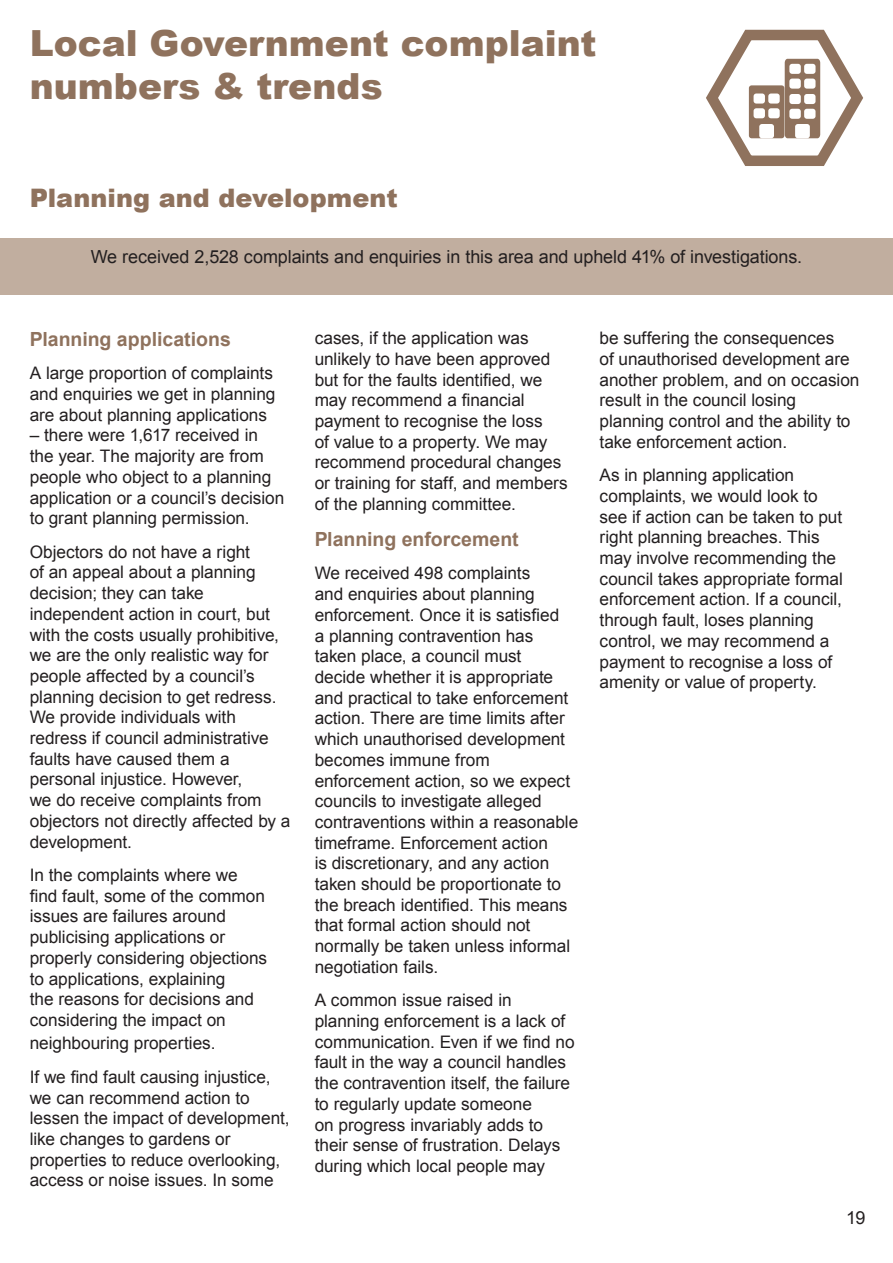
<style>
.page{position:relative;width:893px;height:1263px;background:#fff}
.page>*{position:absolute;margin:0;border:0;box-sizing:border-box;transform-origin:0 0}
.t1{font:900 36px/43.2px "Arial";color:#8f725d}
.t2{font:900 25.5px "Arial";color:#8f725d}
.t3{font:700 19.5px "Arial";color:#8f725d}
.t4{font:18px "Arial";letter-spacing:-.005em;color:#231f20}
.t5{font:17.25px/20.7px "Arial";letter-spacing:-.005em;color:#231f20}
</style>
<div class="page">
<svg style="left:706px;top:29px;width:158px;height:137px"></svg>
<div style="left:754px;top:94px;width:11px;height:10px;background:#fff;border-radius:3px"></div>
<div style="left:768px;top:94px;width:12px;height:10px;background:#fff;border-radius:3px"></div>
<div style="left:754px;top:108px;width:11px;height:10px;background:#fff;border-radius:3px"></div>
<div style="left:768px;top:108px;width:12px;height:10px;background:#fff;border-radius:3px"></div>
<div style="left:789px;top:94px;width:12px;height:10px;background:#fff;border-radius:3px"></div>
<div style="left:804px;top:94px;width:11px;height:10px;background:#fff;border-radius:3px"></div>
<div style="left:789px;top:109px;width:12px;height:10px;background:#fff;border-radius:3px"></div>
<div style="left:804px;top:109px;width:11px;height:10px;background:#fff;border-radius:3px"></div>
<div style="left:789px;top:64px;width:12px;height:10px;background:#fff;border-radius:3px"></div>
<div style="left:804px;top:64px;width:11px;height:10px;background:#fff;border-radius:3px"></div>
<div style="left:789px;top:79px;width:12px;height:10px;background:#fff;border-radius:3px"></div>
<div style="left:804px;top:79px;width:11px;height:10px;background:#fff;border-radius:3px"></div>
<div style="left:759px;top:124px;width:15px;height:14px;background:#fff;border-radius:3px"></div>
<div style="left:795px;top:124px;width:15px;height:14px;background:#fff;border-radius:3px"></div>
<div style="left:0;top:238px;width:893px;height:56px;background:#c1ae9f"></div>
<p class="t1" style="left:30px;top:20px;width:568px">Local Government complaint numbers &amp; trends</p>
<p class="t2" style="left:30px;top:180px;width:370px">Planning and development</p>
<p class="t4" style="left:91px;top:245px;width:713px">We received 2,528 complaints and enquiries in this area and upheld 41% of investigations.</p>
<p class="t3" style="left:30px;top:326px;width:203px">Planning applications</p>
<p class="t5" style="left:30px;top:363px;width:247px">A large proportion of complaints and enquiries we get in planning are about planning applications</p>
<p class="t5" style="left:30px;top:425px;width:256px">– there were 1,617 received in the year. The majority are from people who object to a planning application or a council’s decision to grant planning permission.</p>
<p class="t5" style="left:30px;top:541px;width:262px">Objectors do not have a right<br>of an appeal about a planning decision; they can take independent action in court, but with the costs usually prohibitive, we are the only realistic way for people affected by a council’s planning decision to get redress.<br>We provide individuals with redress if council administrative faults have caused them a personal injustice. However,<br>we do receive complaints from objectors not directly affected by a development.</p>
<p class="t5" style="left:30px;top:865px;width:239px">In the complaints where we find fault, some of the common issues are failures around publicising applications or properly considering objections to applications, explaining<br>the reasons for decisions and considering the impact on</p>
<p class="t5" style="left:30px;top:1033px;width:187px">neighbouring properties.</p>
<p class="t5" style="left:30px;top:1066px;width:261px">If we find fault causing injustice, we can recommend action to lessen the impact of development, like changes to gardens or properties to reduce overlooking, access or noise issues. In some</p>
<p class="t5" style="left:315px;top:328px;width:255px">cases, if the application was unlikely to have been approved but for the faults identified, we may recommend a financial payment to recognise the loss<br>of value to a property. We may recommend procedural changes or training for staff, and members of the planning committee.</p>
<p class="t3" style="left:315px;top:526px;width:206px">Planning enforcement</p>
<p class="t5" style="left:315px;top:563px;width:265px">We received 498 complaints<br>and enquiries about planning enforcement. Once it is satisfied<br>a planning contravention has taken place, a council must<br>decide whether it is appropriate and practical to take enforcement action. There are time limits after which unauthorised development becomes immune from enforcement action, so we expect councils to investigate alleged contraventions within a reasonable timeframe. Enforcement action<br>is discretionary, and any action taken should be proportionate to the breach identified. This means that formal action should not normally be taken unless informal negotiation fails.</p>
<p class="t5" style="left:315px;top:990px;width:262px">A common issue raised in planning enforcement is a lack of communication. Even if we find no fault in the way a council handles the contravention itself, the failure to regularly update someone<br>on progress invariably adds to their sense of frustration. Delays during which local people may</p>
<p class="t5" style="left:600px;top:328px;width:261px">be suffering the consequences<br>of unauthorised development are another problem, and on occasion result in the council losing planning control and the ability to take enforcement action.</p>
<p class="t5" style="left:600px;top:465px;width:245px">As in planning application complaints, we would look to see if action can be taken to put right planning breaches. This may involve recommending the council takes appropriate formal enforcement action. If a council, through fault, loses planning control, we may recommend a payment to recognise a loss of amenity or value of property.</p>
<p class="t4" style="left:846px;top:1206px;width:21px">19</p>
</div>
